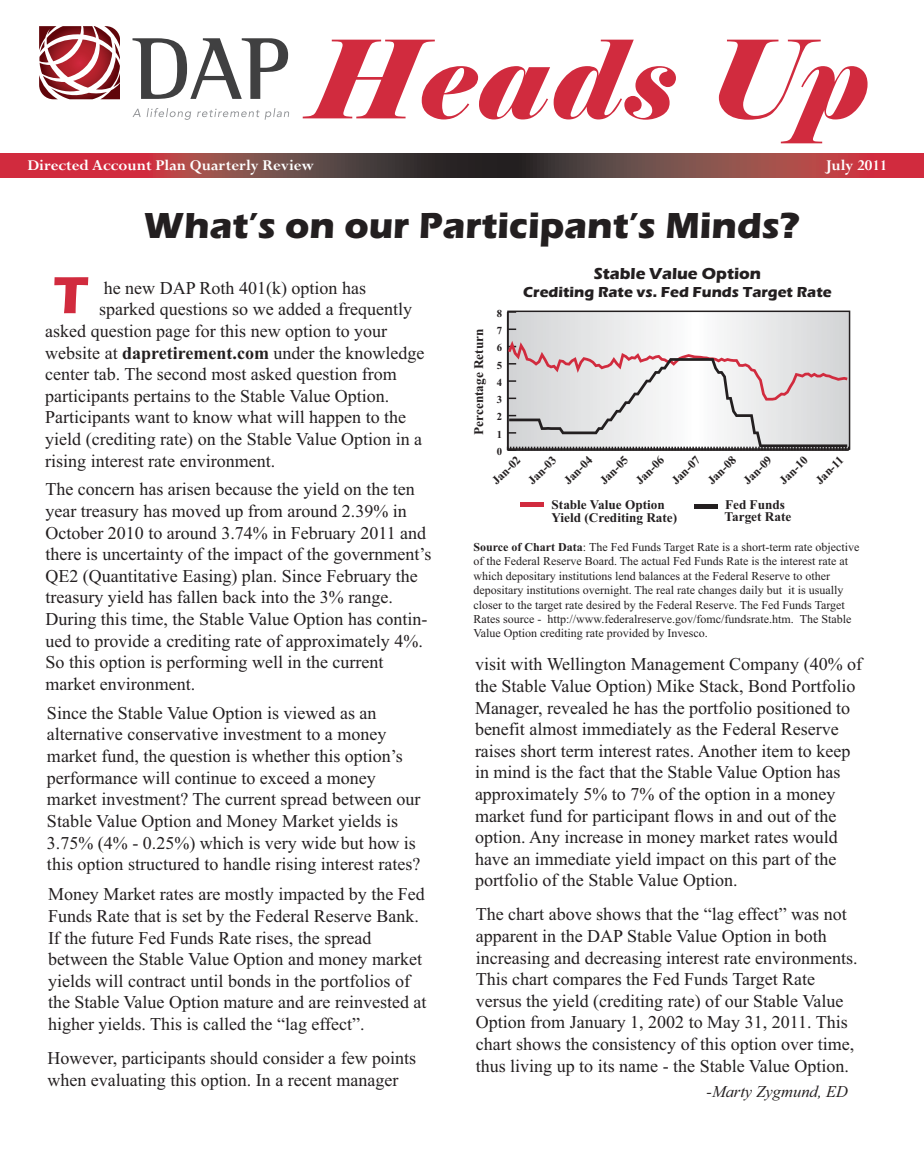
<style>
.page{position:relative;width:924px;height:1166px;background:#fff}
.page>*{position:absolute;margin:0;border:0;box-sizing:border-box;transform-origin:0 0}
.t1{font:italic 108px "Elephant";letter-spacing:.025em;color:#d12b3e}
.t2{font:700 54px "Eras ITC";color:#d12b3e}
.t3{font:700 37.5px "Eras ITC";color:#231f20}
.t4{font:18px/21.6px "Times New Roman";color:#231f20}
.t5{font:700 16.5px "Perpetua";color:#fff}
.t6{font:700 16.5px "Eras ITC";color:#231f20}
.t7{font:italic 16.5px "Times New Roman";color:#231f20}
.t8{font:700 15px "Eras ITC";color:#231f20}
.t9{font:700 13.2px "Times New Roman";color:#231f20}
.t10{font:12px/14.4px "Times New Roman";color:#231f20}
.t11{font:700 12px "Times New Roman";color:#231f20}
.t12{font:700 10.65px "Times New Roman";color:#231f20}
.s1{font-weight:700}
</style>
<div class="page">
<svg style="left:0;top:154px;width:924px;height:23px;background:#853d40"></svg>
<svg style="left:39px;top:26px;width:81px;height:73px"></svg>
<svg style="left:133px;top:109px;width:8px;height:8px"></svg>
<svg style="left:147px;top:108px;width:44px;height:12px"></svg>
<svg style="left:197px;top:108px;width:92px;height:12px"></svg>
<svg style="left:133px;top:38px;width:155px;height:61px"></svg>
<svg style="left:510px;top:313px;width:337px;height:28px"></svg>
<div style="left:507px;top:310px;width:343px;height:140px;border:2px solid #231f20"></div>
<hr style="left:507px;top:312px;width:1px;height:138px;background:#231f20">
<svg style="left:508px;top:328px;width:8px;height:2px"></svg>
<svg style="left:508px;top:311px;width:8px;height:2px"></svg>
<svg style="left:507px;top:341px;width:342px;height:110px"></svg>
<div style="left:520px;top:502px;width:24px;height:5px;background:#d12b3e"></div>
<div style="left:694px;top:504px;width:24px;height:5px;background:#231f20"></div>
<p class="t1" style="left:309px;top:18px;width:561px">Heads Up</p>
<p class="t5" style="left:27px;top:160px;width:288px">Directed Account Plan Quarterly Review</p>
<p class="t3" style="left:143px;top:213px;width:658px">What’s on our Participant’s Minds?</p>
<p class="t5" style="left:825px;top:160px;width:64px">July 2011</p>
<p class="t2" style="left:53px;top:277px;width:36px">T</p>
<p class="t4" style="left:104px;top:279px;width:264px">he new DAP Roth 401(k) option has</p>
<p class="t4" style="left:99px;top:300px;width:314px">sparked questions so we added a frequently</p>
<p class="t4" style="left:45px;top:322px;width:343px">asked question page for this new option to your</p>
<p class="t4" style="left:45px;top:343px;width:381px">website at <span class="s1">dapretirement.com</span> under the knowledge</p>
<p class="t4" style="left:45px;top:365px;width:353px">center tab. The second most asked question from</p>
<p class="t4" style="left:45px;top:387px;width:346px">participants pertains to the Stable Value Option.</p>
<p class="t4" style="left:45px;top:408px;width:362px">Participants want to know what will happen to the</p>
<p class="t4" style="left:45px;top:430px;width:379px">yield (crediting rate) on the Stable Value Option in a</p>
<p class="t4" style="left:45px;top:451px;width:231px">rising interest rate environment.</p>
<p class="t4" style="left:46px;top:480px;width:387px">The concern has arisen because the yield on the ten year treasury has moved up from around 2.39% in October 2010 to around 3.74% in February 2011 and there is uncertainty of the impact of the government’s QE2 (Quantitative Easing) plan. Since February the treasury yield has fallen back into the 3% range.<br>During this time, the Stable Value Option has contin&shy;ued to provide a crediting rate of approximately 4%.<br>So this option is performing well in the current market environment.</p>
<p class="t4" style="left:47px;top:704px;width:375px">Since the Stable Value Option is viewed as an alternative conservative investment to a money market fund, the question is whether this option’s performance will continue to exceed a money market investment? The current spread between our Stable Value Option and Money Market yields is 3.75% (4% - 0.25%) which is very wide but how is this option structured to handle rising interest rates?</p>
<p class="t4" style="left:48px;top:885px;width:380px">Money Market rates are mostly impacted by the Fed Funds Rate that is set by the Federal Reserve Bank.<br>If the future Fed Funds Rate rises, the spread between the Stable Value Option and money market yields will contract until bonds in the portfolios of the Stable Value Option mature and are reinvested at higher yields. This is called the “lag effect”.</p>
<p class="t4" style="left:47px;top:1049px;width:370px">However, participants should consider a few points when evaluating this option. In a recent manager</p>
<p class="t9" style="left:474px;top:435px;width:107px;rotate:-90deg">Percentage Return</p>
<p class="t12" style="left:497px;top:310px;width:7px">8</p>
<p class="t12" style="left:497px;top:327px;width:7px">7</p>
<p class="t12" style="left:497px;top:344px;width:7px">6</p>
<p class="t12" style="left:497px;top:362px;width:7px">5</p>
<p class="t12" style="left:497px;top:379px;width:7px">4</p>
<p class="t12" style="left:497px;top:396px;width:7px">3</p>
<p class="t12" style="left:497px;top:413px;width:7px">2</p>
<p class="t12" style="left:497px;top:431px;width:7px">1</p>
<p class="t6" style="left:594px;top:268px;width:169px">Stable Value Option</p>
<p class="t8" style="left:523px;top:287px;width:310px">Crediting Rate vs. Fed Funds Target Rate</p>
<p class="t12" style="left:497px;top:448px;width:7px">0</p>
<p class="t11" style="left:491px;top:479px;width:36px;rotate:-45deg">Jan-02</p>
<p class="t11" style="left:527px;top:479px;width:36px;rotate:-45deg">Jan-03</p>
<p class="t11" style="left:563px;top:479px;width:36px;rotate:-45deg">Jan-04</p>
<p class="t11" style="left:599px;top:479px;width:36px;rotate:-45deg">Jan-05</p>
<p class="t11" style="left:635px;top:479px;width:36px;rotate:-45deg">Jan-06</p>
<p class="t11" style="left:671px;top:479px;width:36px;rotate:-45deg">Jan-07</p>
<p class="t11" style="left:707px;top:479px;width:36px;rotate:-45deg">Jan-08</p>
<p class="t11" style="left:743px;top:479px;width:36px;rotate:-45deg">Jan-09</p>
<p class="t11" style="left:779px;top:479px;width:36px;rotate:-45deg">Jan-10</p>
<p class="t11" style="left:815px;top:479px;width:36px;rotate:-45deg">Jan-11</p>
<p class="t9" style="left:552px;top:500px;width:115px">Stable Value Option</p>
<p class="t9" style="left:725px;top:500px;width:61px">Fed Funds</p>
<p class="t10" style="left:473px;top:541px;width:387px"><span class="s1">Source of Chart Data</span>: The Fed Funds Target Rate is a short-term rate objective of the Federal Reserve Board. The actual Fed Funds Rate is the interest rate at which depositary institutions lend balances at the Federal Reserve to other depositary institutions overnight. The real rate changes daily but it is usually closer to the target rate desired by the Federal Reserve. The Fed Funds Target Rates source - http://www.federalreserve.gov/fomc/fundsrate.htm. The Stable Value Option crediting rate provided by Invesco.</p>
<p class="t9" style="left:552px;top:513px;width:127px">Yield (Crediting Rate)</p>
<p class="t9" style="left:725px;top:512px;width:68px">Target Rate</p>
<p class="t4" style="left:475px;top:655px;width:389px">visit with Wellington Management Company (40% of the Stable Value Option) Mike Stack, Bond Portfolio Manager, revealed he has the portfolio positioned to benefit almost immediately as the Federal Reserve raises short term interest rates. Another item to keep in mind is the fact that the Stable Value Option has approximately 5% to 7% of the option in a money market fund for participant flows in and out of the option. Any increase in money market rates would have an immediate yield impact on this part of the portfolio of the Stable Value Option.</p>
<p class="t4" style="left:476px;top:905px;width:383px">The chart above shows that the “lag effect” was not apparent in the DAP Stable Value Option in both increasing and decreasing interest rate environments.<br>This chart compares the Fed Funds Target Rate versus the yield (crediting rate) of our Stable Value Option from January 1, 2002 to May 31, 2011. This chart shows the consistency of this option over time, thus living up to its name - the Stable Value Option.</p>
<p class="t7" style="left:706px;top:1086px;width:143px">-Marty Zygmund, ED</p>
</div>
